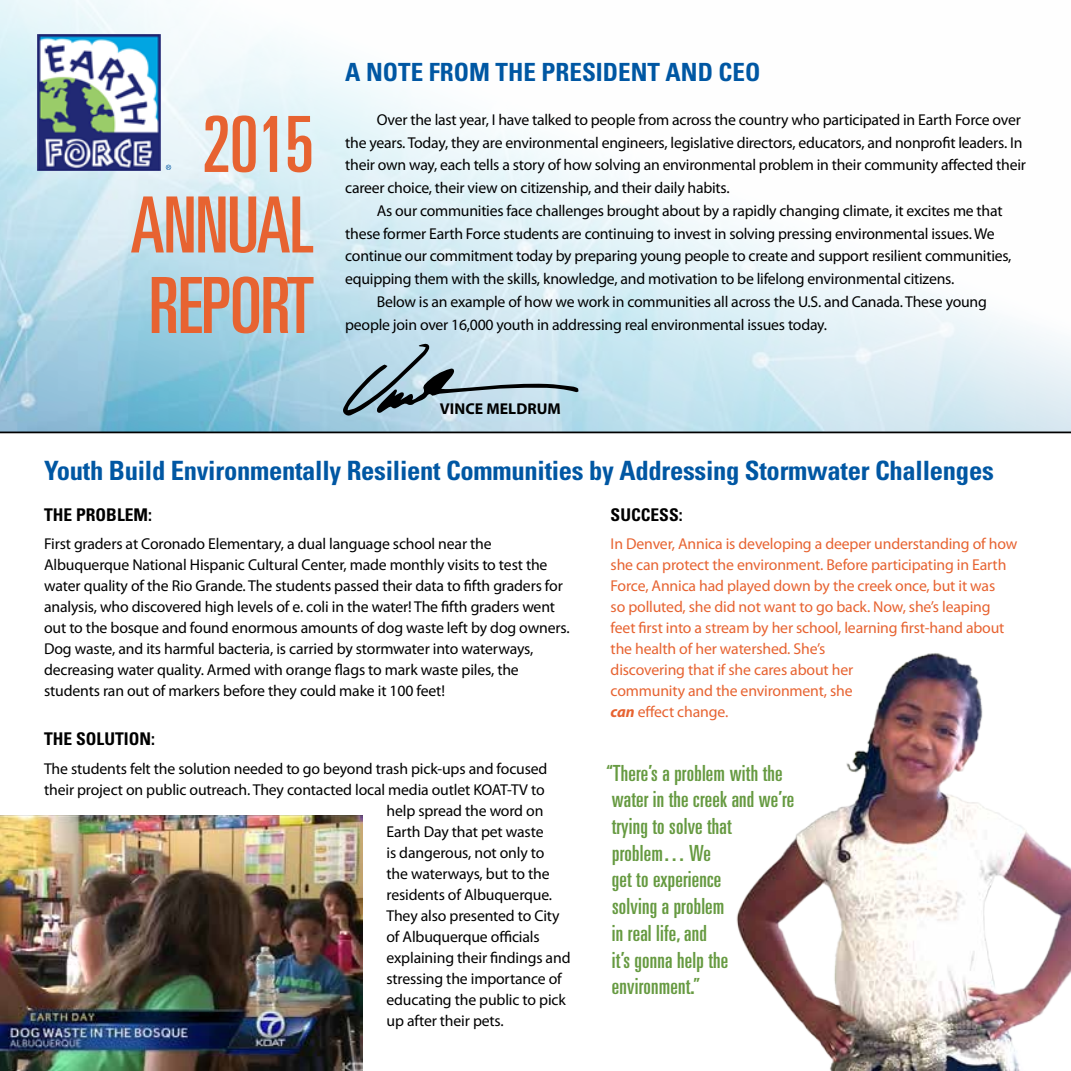
<style>
.page{position:relative;width:1071px;height:1071px;background:#fff}
.page>*{position:absolute;margin:0;border:0;box-sizing:border-box;transform-origin:0 0}
.t1{font:ultra-condensed 77.52px/80.5px "Univers LT Std";letter-spacing:-.015em;color:#e76331;text-align:justify}
.t2{font:700 condensed 26.6px "Univers LT Std";letter-spacing:-.01em;color:#0057a3}
.t3{font:700 condensed 25.03px "Univers LT Std";color:#0057a3}
.t4{font:ultra-condensed 22.22px/26.8px "Univers LT Std";letter-spacing:.01em;color:#669a41}
.t5{font:700 condensed 17.5px "Univers LT Std";color:#000}
.t6{font:15.75px/21px "Myriad Pro";letter-spacing:-.015em;color:#000}
.t7{font:15.75px/21px "Myriad Pro";letter-spacing:-.01em;color:#e76331}
.t8{font:700 15.75px "Myriad Pro";letter-spacing:.005em;color:#000}
.s1{font-weight:700;font-style:italic}
</style>
<div class="page">
<img style="left:0;top:0;width:1071px;height:432px">
<img style="left:38px;top:34px;width:122px;height:136px">
<hr style="left:0;top:432px;width:1071px;height:1px;background:#000">
<svg style="left:166px;top:165px;width:5px;height:5px"></svg>
<img style="left:736px;top:653px;width:335px;height:418px">
<img style="left:0;top:815px;width:363px;height:256px">
<svg style="left:342px;top:343px;width:236px;height:73px;background:#aac3cf"></svg>
<h1 class="t1" style="left:130px;top:104px;width:185px;text-indent:72px">2015<br>ANNUAL REPORT</h1>
<h3 class="t3" style="left:345px;top:57px;width:417px">A NOTE FROM THE PRESIDENT AND CEO</h3>
<p class="t6" style="left:345px;top:108px;width:682px;line-height:22.8px;text-indent:32px">Over the last year, I have talked to people from across the country who participated in Earth Force over the years. Today, they are environmental engineers, legislative directors, educators, and nonprofit leaders. In their own way, each tells a story of how solving an environmental problem in their community affected their career choice, their view on citizenship, and their daily habits.</p>
<p class="t6" style="left:377px;top:200px;width:627px">As our communities face challenges brought about by a rapidly changing climate, it excites me that</p>
<p class="t6" style="left:345px;top:223px;width:651px">these former Earth Force students are continuing to invest in solving pressing environmental issues. We</p>
<p class="t6" style="left:345px;top:245px;width:668px">continue our commitment today by preparing young people to create and support resilient communities,</p>
<p class="t6" style="left:345px;top:268px;width:611px">equipping them with the skills, knowledge, and motivation to be lifelong environmental citizens.</p>
<p class="t6" style="left:377px;top:291px;width:612px">Below is an example of how we work in communities all across the U.S. and Canada. These young</p>
<p class="t6" style="left:345px;top:314px;width:483px">people join over 16,000 youth in addressing real environmental issues today.</p>
<p class="t8" style="left:440px;top:398px;width:123px">VINCE MELDRUM</p>
<h2 class="t2" style="left:44px;top:454px;width:951px">Youth Build Environmentally Resilient Communities by Addressing Stormwater Challenges</h2>
<p class="t5" style="left:611px;top:504px;width:73px">SUCCESS:</p>
<p class="t7" style="left:611px;top:533px;width:408px">In Denver, Annica is developing a deeper understanding of how she can protect the environment. Before participating in Earth Force, Annica had played down by the creek once, but it was<br>so polluted, she did not want to go back. Now, she’s leaping feet first into a stream by her school, learning first-hand about the health of her watershed. She’s<br>discovering that if she cares about her<br>community and the environment, she<br><span class="s1">can</span> effect change.</p>
<p class="t5" style="left:44px;top:504px;width:109px">THE PROBLEM:</p>
<p class="t6" style="left:44px;top:533px;width:527px">First graders at Coronado Elementary, a dual language school near the Albuquerque National Hispanic Cultural Center, made monthly visits to test the water quality of the Rio Grande. The students passed their data to fifth graders for analysis, who discovered high levels of e. coli in the water! The fifth graders went out to the bosque and found enormous amounts of dog waste left by dog owners.<br>Dog waste, and its harmful bacteria, is carried by stormwater into waterways, decreasing water quality. Armed with orange flags to mark waste piles, the students ran out of markers before they could make it 100 feet!</p>
<p class="t5" style="left:44px;top:728px;width:112px">THE SOLUTION:</p>
<p class="t6" style="left:44px;top:758px;width:505px">The students felt the solution needed to go beyond trash pick-ups and focused</p>
<p class="t6" style="left:44px;top:779px;width:502px">their project on public outreach. They contacted local media outlet KOAT-TV to</p>
<p class="t6" style="left:387px;top:800px;width:158px">help spread the word on</p>
<p class="t6" style="left:387px;top:821px;width:159px">Earth Day that pet waste</p>
<p class="t6" style="left:387px;top:842px;width:159px">is dangerous, not only to</p>
<p class="t6" style="left:387px;top:863px;width:165px">the waterways, but to the</p>
<p class="t6" style="left:387px;top:884px;width:167px">residents of Albuquerque.</p>
<p class="t6" style="left:387px;top:905px;width:175px">They also presented to City</p>
<p class="t6" style="left:387px;top:926px;width:155px">of Albuquerque officials</p>
<p class="t6" style="left:387px;top:947px;width:186px">explaining their findings and</p>
<p class="t6" style="left:387px;top:968px;width:177px">stressing the importance of</p>
<p class="t6" style="left:387px;top:989px;width:181px">educating the public to pick</p>
<p class="t6" style="left:387px;top:1010px;width:119px">up after their pets.</p>
<h3 class="t4" style="left:606px;top:759px;width:190px">“There’s a problem with the water in the creek and we’re trying to solve that problem… We<br>get to experience<br>solving a problem<br>in real life, and<br>it’s gonna help the environment.”</h3>
</div>
